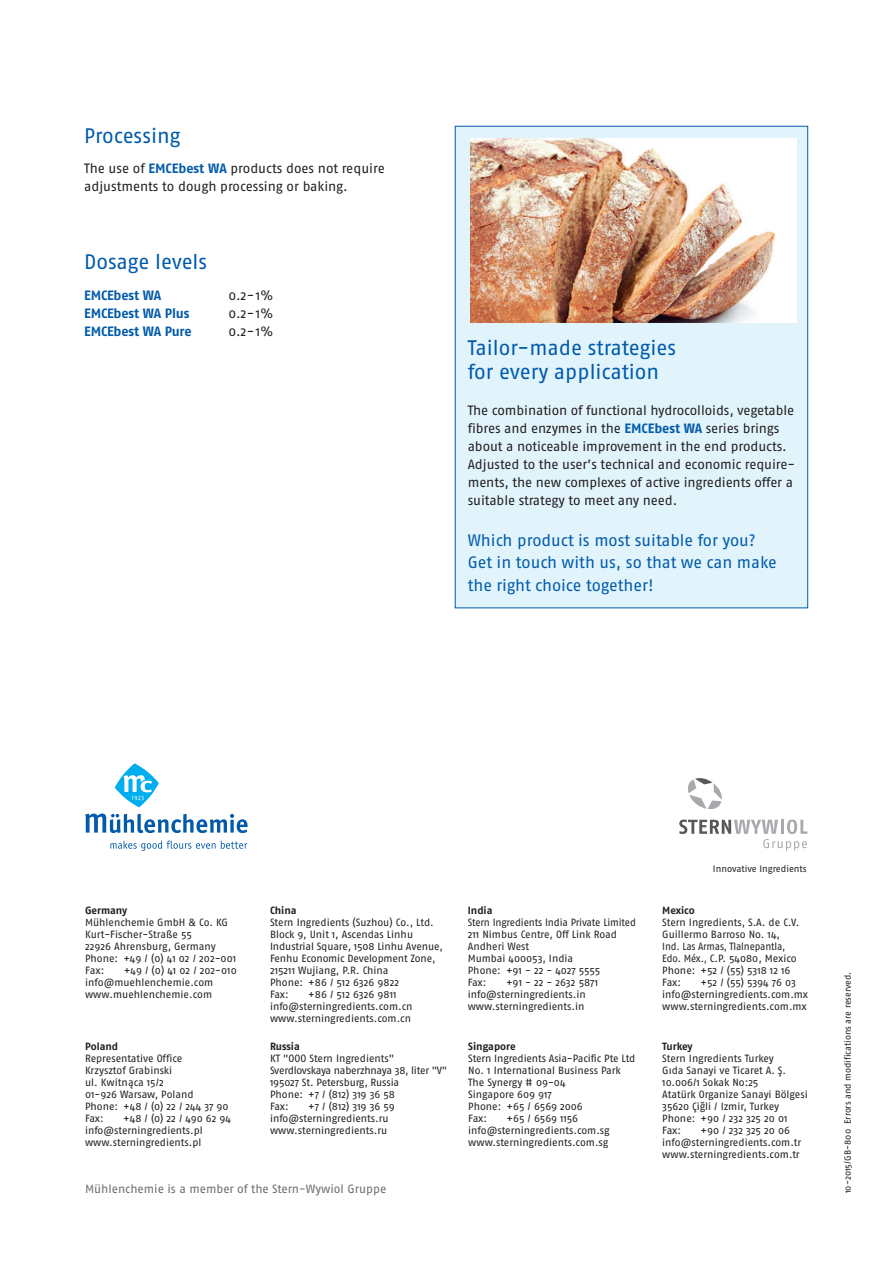
<style>
.page{position:relative;width:893px;height:1263px;background:#fff}
.page>*{position:absolute;margin:0;border:0;box-sizing:border-box;transform-origin:0 0}
.t1{font:21px/24px "Fago No";letter-spacing:-.005em;color:#015aaa}
.t2{font:16.5px/22.5px "Fago No";color:#015aaa}
.t3{font:13.5px/18px "Fago No";letter-spacing:-.005em;color:#231f20}
.t4{font:700 13.5px "Fago Pro";letter-spacing:-.01em;color:#015aaa}
.t5{font:12px "Fago Pro";color:#6c6d70}
.t6{font:10.5px/12px "Fago No";letter-spacing:-.005em;color:#231f20}
.t7{font:10.5px/12px "Fago No";letter-spacing:-.005em;color:#231f20;scale:.96 1}
.t8{font:10.5px/12px "Fago Pro";color:#231f20}
.t9{font:10.5px "Fago No Bold Tf";letter-spacing:-.005em;color:#231f20}
.t10{font:9.3px "Fago Pro";letter-spacing:-.005em;color:#231f20}
.t11{font:9px "Fago Pro";color:#231f20}
.s1{font-family:"Fago Pro";font-weight:700;color:#015aaa}
.s2{font-family:"Fago Pro"}
</style>
<div class="page">
<svg style="left:679px;top:819px;width:128px;height:31px"></svg>
<svg style="left:687px;top:778px;width:35px;height:31px"></svg>
<svg style="left:115px;top:763px;width:44px;height:44px"></svg>
<svg style="left:85px;top:813px;width:163px;height:20px"></svg>
<svg style="left:110px;top:841px;width:137px;height:10px"></svg>
<div style="left:455px;top:126px;width:353px;height:482px;background:#e1f4fc;border:1px solid #015aaa"></div>
<img style="left:470px;top:138px;width:326px;height:184px">
<h1 class="t1" style="left:84px;top:123px;width:98px">Processing</h1>
<p class="t3" style="left:84px;top:159px;width:302px">The use of <span class="s1">EMCEbest WA</span> products does not require adjustments to dough processing or baking.</p>
<h1 class="t1" style="left:84px;top:250px;width:125px">Dosage levels</h1>
<p class="t4" style="left:84px;top:287px;width:79px">EMCEbest WA</p>
<p class="t3" style="left:228px;top:286px;width:46px">0.2-1%</p>
<p class="t4" style="left:84px;top:305px;width:107px">EMCEbest WA Plus</p>
<p class="t3" style="left:228px;top:304px;width:46px">0.2-1%</p>
<p class="t4" style="left:84px;top:323px;width:109px">EMCEbest WA Pure</p>
<p class="t3" style="left:228px;top:322px;width:46px">0.2-1%</p>
<h1 class="t1" style="left:468px;top:336px;width:210px">Tailor-made strategies for every application</h1>
<p class="t3" style="left:468px;top:401px;width:329px">The combination of functional hydrocolloids, vegetable fibres and enzymes in the <span class="s1">EMCEbest WA</span> series brings about a noticeable improvement in the end products.<br>Adjusted to the user’s technical and economic require&shy;ments, the new complexes of active ingredients offer a suitable strategy to meet any need.</p>
<h2 class="t2" style="left:468px;top:529px;width:310px">Which product is most suitable for you?<br>Get in touch with us, so that we can make the right choice together!</h2>
<p class="t9" style="left:85px;top:904px;width:44px">Germany</p>
<p class="t6" style="left:85px;top:916px;width:145px">Mühlenchemie GmbH &amp; Co. KG<br>Kurt-Fischer-Straße 55<br>22926 Ahrensburg, Germ<span class="s2">any</span></p>
<p class="t8" style="left:85px;top:952px;width:153px">Phone: +49 / (0) 41 02 / 202-001<br>Fax:</p>
<p class="t8" style="left:85px;top:964px;width:153px;text-indent:39px">+49 / (0) 41 02 / 202-010 info@muehlenchemie.com www.muehlenchemie.com</p>
<p class="t9" style="left:85px;top:1040px;width:35px">Poland</p>
<p class="t6" style="left:85px;top:1052px;width:145px">Representative Office<br>Krzysztof Grabinski<br>ul. Kwitn<span class="s2">ą</span>ca 15/2<br>01-926 Warsaw, Poland<br>Phone: +48 / (0) 22 / 244 37 90<br>Fax:</p>
<p class="t6" style="left:85px;top:1112px;width:148px;text-indent:38px">+48 / (0) 22 / 490 62 94 info@sterningredients.pl www.sterningredients.pl</p>
<p class="t9" style="left:270px;top:904px;width:28px">China</p>
<p class="t6" style="left:270px;top:916px;width:174px">Stern Ingredients (Suzhou) Co., Ltd.<br>Block 9, Unit 1, Ascendas Linhu<br>Industrial Square, 1508 Linhu Avenue,<br>Fenhu Economic Development Zone,<br>215211 Wujiang, P.R. China<br>Phone: +86 / 512 6326 9822<br>Fax:</p>
<p class="t6" style="left:270px;top:988px;width:144px;text-indent:38px">+86 / 512 6326 9811 info@sterningredients.com.cn www.sterningredients.com.cn</p>
<p class="t9" style="left:270px;top:1040px;width:31px">Russia</p>
<p class="t6" style="left:270px;top:1052px;width:179px">KT "OOO Stern Ingredients"<br>Sverdlovskaya naberzhnaya 38, liter "V"<br>195027 St. Petersburg, Russia<br>Phone: +7 / (812) 319 36 58<br>Fax:</p>
<p class="t6" style="left:270px;top:1100px;width:126px;text-indent:38px">+7 / (812) 319 36 59 info@sterningredients.ru www.sterningredients.ru</p>
<p class="t5" style="left:85px;top:1181px;width:303px">Mühlenchemie is a member of the Stern-Wywiol Gruppe</p>
<p class="t9" style="left:468px;top:904px;width:26px">India</p>
<p class="t7" style="left:468px;top:916px;width:177px">Stern Ingredients India Private Limited<br>211 Nimbus Centre, Off Link Road<br>Andheri West<br>Mumbai 400053, India<br>Phone: +91 - 22 - 4027 5555<br>Fax:</p>
<p class="t6" style="left:468px;top:976px;width:132px;text-indent:38px">+91 - 22 - 2632 5871 info@sterningredients.in www.sterningredients.in</p>
<p class="t9" style="left:468px;top:1040px;width:49px">Singapore</p>
<p class="t6" style="left:468px;top:1052px;width:169px">Stern Ingredients Asia-Pacific Pte Ltd<br>No. 1 International Business Park<br>The Synergy # 09-04<br>Singapore 609 917<br>Phone: +65 / 6569 2006<br>Fax:</p>
<p class="t6" style="left:468px;top:1112px;width:143px;text-indent:38px">+65 / 6569 1156 info@sterningredients.com.sg www.sterningredients.com.sg</p>
<p class="t10" style="left:713px;top:863px;width:95px">Innovative Ingredients</p>
<p class="t9" style="left:662px;top:904px;width:34px">Mexico</p>
<p class="t6" style="left:662px;top:916px;width:139px">Stern Ingredients, S.A. de C.V.<br>Guillermo Barroso No. 14,<br>Ind. Las Armas, Tlalnepantla,<br>Edo. Méx., C.P. 54080, Mexico<br>Phone: +52 / (55) 5318 12 16<br>Fax:</p>
<p class="t6" style="left:662px;top:976px;width:147px;text-indent:38px">+52 / (55) 5394 76 03 info@sterningredients.com.mx www.sterningredients.com.mx</p>
<p class="t9" style="left:662px;top:1040px;width:32px">Turkey</p>
<p class="t6" style="left:662px;top:1052px;width:147px">Stern Ingredients Turkey<br>Gıda Sanayi ve Ticaret <span class="s2">A. Ş.<br></span>10.006/1 Sokak No:25<br>Atatürk Organize Sanayi Bölgesi<br>35620 <span class="s2">Çiğli</span> / Izmir, Turkey<br>Phone: +90 / 232 325 20 01<br>Fax:</p>
<p class="t6" style="left:662px;top:1124px;width:140px;text-indent:38px">+90 / 232 325 20 06 info@sterningredients.com.tr www.sterningredients.com.tr</p>
<p class="t11" style="left:842px;top:1193px;width:223px;rotate:-90deg">10-2015/GB-800 Errors and modifications are reserved.</p>
</div>
